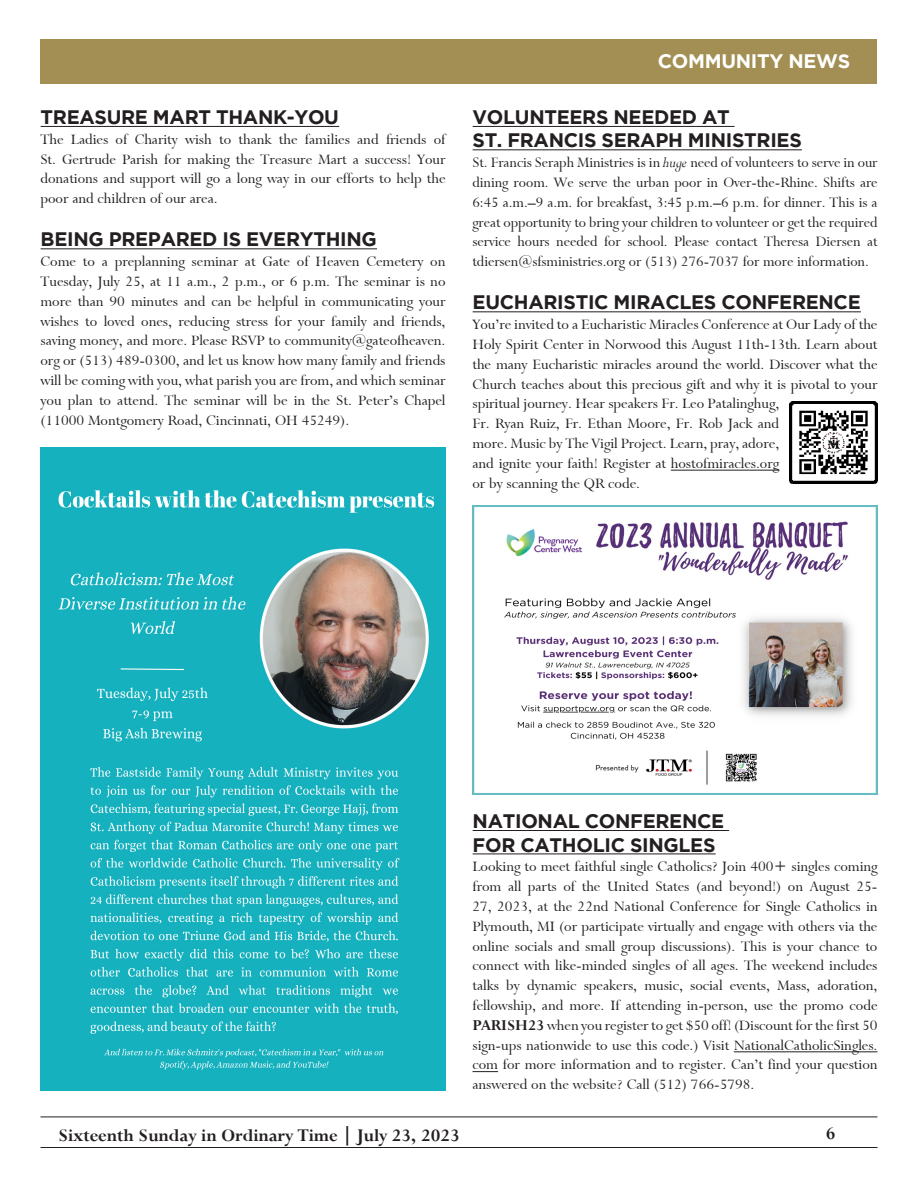
<style>
.page{position:relative;width:918px;height:1188px;background:#fff}
.page>*{position:absolute;margin:0;border:0;box-sizing:border-box;transform-origin:0 0}
.t1{font:700 19.5px "Gotham";letter-spacing:-.015em;color:#231f20}
.t2{font:19.5px "Bronte Bold SWFTE";color:#231f20}
.t3{font:700 19.5px "Gotham";letter-spacing:-.015em;color:#fff}
.t4{font:16.5px/19.8px "Bronte Regular SWFTE";color:#231f20;text-align:justify}
.s1{font-family:"Bronte Italic SWFTE"}
.s2{font-family:"Bronte Bold SWFTE"}
</style>
<div class="page">
<hr style="left:40px;top:1147px;width:838px;height:1px;background:#231f20">
<hr style="left:40px;top:1117px;width:838px;height:1px;background:#231f20">
<hr style="left:41px;top:126px;width:298px;height:1px;background:#231f20">
<hr style="left:41px;top:249px;width:336px;height:1px;background:#231f20">
<img style="left:40px;top:448px;width:406px;height:642px">
<hr style="left:473px;top:126px;width:262px;height:1px;background:#231f20">
<hr style="left:473px;top:150px;width:329px;height:1px;background:#231f20">
<hr style="left:473px;top:312px;width:388px;height:1px;background:#231f20">
<hr style="left:671px;top:470px;width:108px;height:1px;background:#231f20">
<hr style="left:473px;top:830px;width:256px;height:1px;background:#231f20">
<hr style="left:473px;top:854px;width:243px;height:1px;background:#231f20">
<hr style="left:734px;top:1051px;width:144px;height:1px;background:#231f20">
<svg style="left:472px;top:1071px;width:26px;height:1px"></svg>
<img style="left:472px;top:506px;width:406px;height:288px">
<img style="left:790px;top:401px;width:88px;height:83px">
<div style="left:40px;top:39px;width:838px;height:44px;background:#a38f54"></div>
<p class="t1" style="left:41px;top:106px;width:300px">TREASURE MART THANK-YOU</p>
<p class="t4" style="left:40px;top:129px;width:407px">The Ladies of Charity wish to thank the families and friends of St. Gertrude Parish for making the Treasure Mart a success! Your donations and support will go a long way in our efforts to help the poor and children of our area.</p>
<p class="t1" style="left:41px;top:228px;width:338px">BEING PREPARED IS EVERYTHING</p>
<p class="t4" style="left:40px;top:252px;width:407px">Come to a preplanning seminar at Gate of Heaven Cemetery on Tuesday, July 25, at 11 a.m., 2 p.m., or 6 p.m. The seminar is no more than 90 minutes and can be helpful in communicating your wishes to loved ones, reducing stress for your family and friends, saving money, and more. Please RSVP to community@gateofheaven. org or (513) 489-0300, and let us know how many family and friends will be coming with you, what parish you are from, and which seminar you plan to attend. The seminar will be in the St. Peter’s Chapel (11000 Montgomery Road, Cincinnati, OH 45249).</p>
<p class="t3" style="left:658px;top:50px;width:194px">COMMUNITY NEWS</p>
<p class="t1" style="left:473px;top:106px;width:259px">VOLUNTEERS NEEDED AT</p>
<p class="t1" style="left:473px;top:129px;width:331px">ST. FRANCIS SERAPH MINISTRIES</p>
<p class="t4" style="left:472px;top:153px;width:407px">St. Francis Seraph Ministries is in <span class="s1">huge</span> need of volunteers to serve in our dining room. We serve the urban poor in Over-the-Rhine. Shifts are 6:45 a.m.–9 a.m. for breakfast, 3:45 p.m.–6 p.m. for dinner. This is a great opportunity to bring your children to volunteer or get the required service hours needed for school. Please contact Theresa Diersen at tdiersen@sfsministries.org or (513) 276-7037 for more information.</p>
<p class="t1" style="left:473px;top:291px;width:390px">EUCHARISTIC MIRACLES CONFERENCE</p>
<p class="t4" style="left:472px;top:315px;width:407px;text-align:left">You’re invited to a Eucharistic Miracles Conference at Our Lady of the Holy Spirit Center in Norwood this August 11th-13th. Learn about the many Eucharistic miracles around the world. Discover what the Church teaches about this precious gift and why it is pivotal to your spiritual journey. Hear speakers Fr. Leo Patalinghug,<br>Fr. Ryan Ruiz, Fr. Ethan Moore, Fr. Rob Jack and<br>more. Music by The Vigil Project. Learn, pray, adore,<br>and ignite your faith! Register at hostofmiracles.org<br>or by scanning the QR code.</p>
<p class="t1" style="left:473px;top:810px;width:253px">NATIONAL CONFERENCE</p>
<p class="t1" style="left:473px;top:833px;width:244px">FOR CATHOLIC SINGLES</p>
<p class="t4" style="left:472px;top:857px;width:407px">Looking to meet faithful single Catholics? Join 400+ singles coming from all parts of the United States (and beyond!) on August 25- 27, 2023, at the 22nd National Conference for Single Catholics in Plymouth, MI (or participate virtually and engage with others via the online socials and small group discussions). This is your chance to connect with like-minded singles of all ages. The weekend includes talks by dynamic speakers, music, social events, Mass, adoration, fellowship, and more. If attending in-person, use the promo code <span class="s2">PARISH23</span> when you register to get $50 off! (Discount for the first 50 sign-ups nationwide to use this code.) Visit NationalCatholicSingles. com for more information and to register. Can’t find your question answered on the website? Call (512) 766-5798.</p>
<p class="t2" style="left:58px;top:1123px;width:403px">Sixteenth Sunday in Ordinary Time | July 23, 2023</p>
<p class="t2" style="left:826px;top:1122px;width:11px">6</p>
</div>
